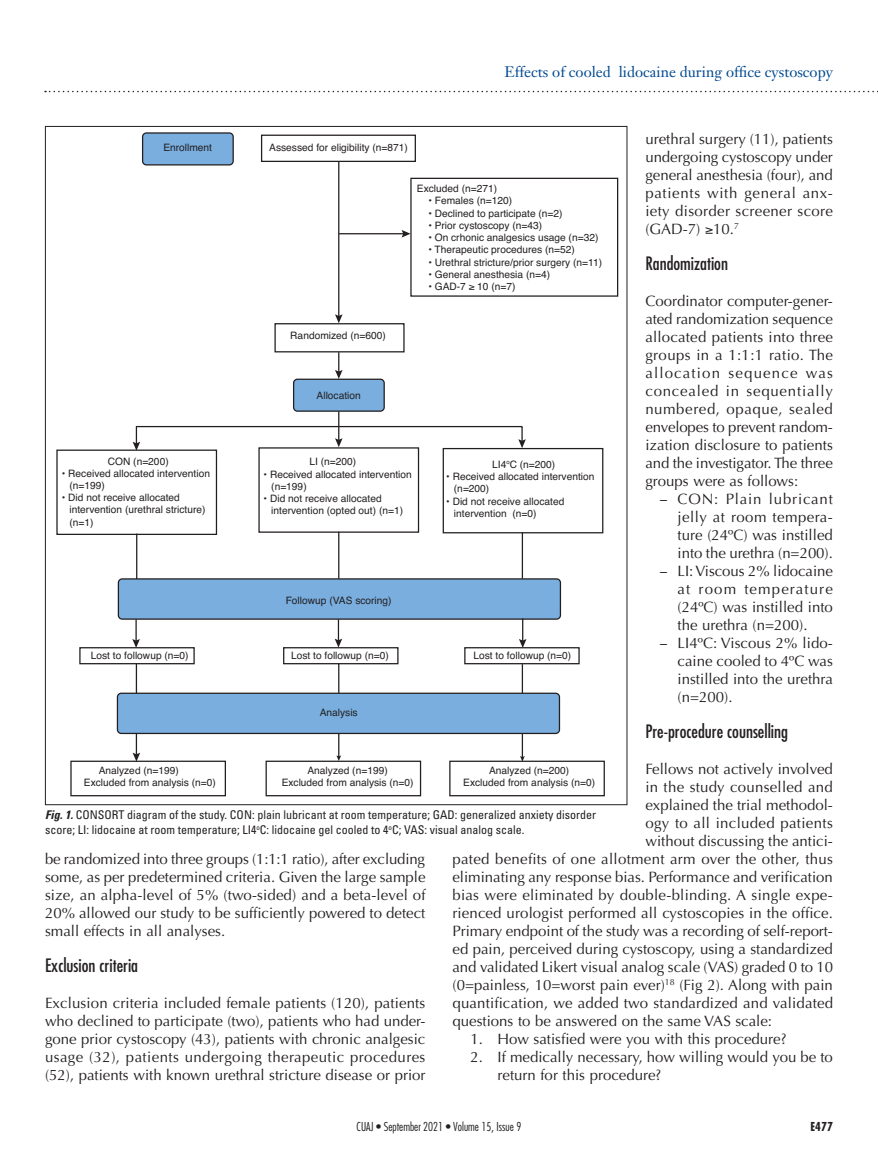
<style>
.page{position:relative;width:878px;height:1175px;background:#fff}
.page>*{position:absolute;margin:0;border:0;box-sizing:border-box;transform-origin:0 0}
.t1{font:condensed 18px "Futura";color:#231f20}
.PJ{font:15px/18px "Optima";color:#231f20;text-align:justify}
.PJ-2{font:15px "Optima";letter-spacing:.02em;color:#231f20}
.RUN{font:15px "Janson Text";color:#014990}
.FIG{font:condensed 12px/14.4px "Univers";color:#231f20}
.t2{font:300 condensed 12px "Futura";color:#231f20}
.t3{font:700 condensed 12px "Futura";color:#231f20}
.t4{font:10.2px/12.3px "Helvetica";color:#231f20}
.s1{font-weight:700;font-style:italic}
</style>
<div class="page">
<svg style="left:45px;top:91px;width:833px;height:1px"></svg>
<div style="left:142px;top:132px;width:92px;height:33px;border:1px solid #231f20;border-radius:4px"></div>
<svg style="left:56px;top:134px;width:563px;height:663px"></svg>
<svg style="left:335px;top:314px;width:7px;height:9px"></svg>
<hr style="left:339px;top:233px;width:65px;height:1px;background:#231f20">
<svg style="left:401px;top:230px;width:9px;height:7px"></svg>
<svg style="left:335px;top:352px;width:7px;height:27px"></svg>
<hr style="left:338px;top:411px;width:1px;height:30px;background:#231f20">
<svg style="left:335px;top:438px;width:7px;height:9px"></svg>
<hr style="left:136px;top:426px;width:386px;height:1px;background:#231f20">
<svg style="left:518px;top:427px;width:8px;height:21px"></svg>
<svg style="left:133px;top:426px;width:7px;height:24px"></svg>
<hr style="left:136px;top:533px;width:1px;height:46px;background:#231f20">
<hr style="left:338px;top:531px;width:1px;height:47px;background:#231f20">
<hr style="left:521px;top:532px;width:2px;height:46px;background:#231f20">
<svg style="left:519px;top:618px;width:7px;height:30px"></svg>
<svg style="left:334px;top:619px;width:8px;height:28px"></svg>
<hr style="left:135px;top:619px;width:2px;height:23px;background:#231f20">
<svg style="left:132px;top:639px;width:8px;height:9px"></svg>
<hr style="left:136px;top:663px;width:1px;height:30px;background:#231f20">
<svg style="left:338px;top:664px;width:2px;height:29px"></svg>
<hr style="left:521px;top:664px;width:2px;height:29px;background:#231f20">
<svg style="left:133px;top:733px;width:7px;height:28px"></svg>
<svg style="left:336px;top:733px;width:5px;height:28px"></svg>
<hr style="left:521px;top:733px;width:2px;height:25px;background:#231f20">
<svg style="left:520px;top:756px;width:4px;height:5px"></svg>
<p class="RUN" style="left:504px;top:62px;width:330px">Effects of cooled lidocaine during office cystoscopy</p>
<p class="PJ" style="left:645px;top:130px;width:189px">urethral surgery (11), patients undergoing cystoscopy under general anesthesia (four), and patients with general anx&shy;iety disorder screener score (GAD-7) ≥10.<sup>7</sup></p>
<h2 class="t1" style="left:645px;top:252px;width:84px">Randomization</h2>
<p class="PJ" style="left:645px;top:292px;width:189px">Coordinator computer-gener&shy;ated randomization sequence allocated patients into three groups in a 1:1:1 ratio. The allocation sequence was concealed in sequentially numbered, opaque, sealed envelopes to prevent random&shy;ization disclosure to patients and the investigator. The three groups were as follows:</p>
<p class="PJ" style="left:677px;top:490px;width:157px">CON: Plain lubricant jelly at room tempera&shy;ture (24ºC) was instilled into the urethra (n=200).</p>
<p class="PJ" style="left:677px;top:562px;width:157px">LI: Viscous 2% lidocaine at room temperature (24ºC) was instilled into the urethra (n=200).</p>
<p class="PJ" style="left:677px;top:634px;width:157px">LI4ºC: Viscous 2% lido&shy;caine cooled to 4ºC was instilled into the urethra (n=200).</p>
<h2 class="t1" style="left:645px;top:720px;width:144px">Pre-procedure counselling</h2>
<p class="PJ" style="left:645px;top:760px;width:189px">Fellows not actively involved</p>
<p class="PJ-2" style="left:645px;top:778px;width:189px">in the study counselled and</p>
<p class="PJ" style="left:645px;top:796px;width:189px">explained the trial methodol-</p>
<p class="PJ-2" style="left:645px;top:814px;width:189px">ogy to all included patients</p>
<p class="PJ" style="left:645px;top:832px;width:189px">without discussing the antici-</p>
<p class="PJ-2" style="left:452px;top:850px;width:382px">pated benefits of one allotment arm over the other, thus</p>
<p class="PJ" style="left:452px;top:868px;width:382px">eliminating any response bias. Performance and verification</p>
<p class="PJ" style="left:452px;top:886px;width:382px">bias were eliminated by double-blinding. A single expe-</p>
<p class="PJ" style="left:452px;top:904px;width:382px">rienced urologist performed all cystoscopies in the office.</p>
<p class="PJ" style="left:452px;top:922px;width:382px">Primary endpoint of the study was a recording of self-report-</p>
<p class="PJ" style="left:452px;top:940px;width:382px">ed pain, perceived during cystoscopy, using a standardized</p>
<p class="PJ" style="left:452px;top:958px;width:382px">and validated Likert visual analog scale (VAS) graded 0 to 10</p>
<p class="PJ" style="left:452px;top:976px;width:382px">(0=painless, 10=worst pain ever)<sup>18</sup> (Fig 2). Along with pain</p>
<p class="PJ" style="left:452px;top:994px;width:382px">quantification, we added two standardized and validated</p>
<p class="PJ" style="left:452px;top:1012px;width:321px">questions to be answered on the same VAS scale:</p>
<p class="PJ" style="left:470px;top:1030px;width:317px">1. How satisfied were you with this procedure?</p>
<p class="PJ" style="left:497px;top:1048px;width:337px;text-indent:-27px">2. If medically necessary, how willing would you be to return for this procedure?</p>
<p class="t4" style="left:269px;top:141px;width:140px">Assessed for eligibility (n=871)</p>
<p class="t4" style="left:163px;top:141px;width:50px">Enrollment</p>
<p class="t4" style="left:417px;top:183px;width:82px">Excluded (n=271)</p>
<p class="t4" style="left:428px;top:195px;width:85px">• Females (n=120)</p>
<p class="t4" style="left:428px;top:207px;width:136px">• Declined to participate (n=2)</p>
<p class="t4" style="left:428px;top:219px;width:115px">• Prior cystoscopy (n=43)</p>
<p class="t4" style="left:428px;top:232px;width:171px">• On crhonic analgesics usage (n=32)</p>
<p class="t4" style="left:428px;top:244px;width:148px">• Therapeutic procedures (n=52)</p>
<p class="t4" style="left:428px;top:256px;width:175px">• Urethral stricture/prior surgery (n=11)</p>
<p class="t4" style="left:428px;top:268px;width:123px">• General anesthesia (n=4)</p>
<p class="t4" style="left:428px;top:281px;width:89px">• GAD-7 ≥ 10 (n=7)</p>
<p class="t4" style="left:290px;top:330px;width:97px">Randomized (n=600)</p>
<p class="t4" style="left:316px;top:389px;width:46px">Allocation</p>
<p class="t4" style="left:108px;top:455px;width:62px">CON (n=200)</p>
<p class="t4" style="left:69px;top:467px;width:142px;text-indent:-8px">• Received allocated intervention (n=199)</p>
<p class="t4" style="left:69px;top:492px;width:138px;text-indent:-8px">• Did not receive allocated intervention (urethral stricture) (n=1)</p>
<p class="t4" style="left:309px;top:456px;width:48px">LI (n=200)</p>
<p class="t4" style="left:271px;top:468px;width:142px;text-indent:-8px">• Received allocated intervention (n=199)</p>
<p class="t4" style="left:271px;top:492px;width:133px;text-indent:-8px">• Did not receive allocated intervention (opted out) (n=1)</p>
<p class="t4" style="left:492px;top:458px;width:65px">LI4<sup>o</sup>C (n=200)</p>
<p class="t4" style="left:454px;top:470px;width:142px;text-indent:-8px">• Received allocated intervention (n=200)</p>
<p class="t4" style="left:454px;top:495px;width:112px;text-indent:-8px">• Did not receive allocated intervention (n=0)</p>
<p class="t4" style="left:286px;top:594px;width:107px">Followup (VAS scoring)</p>
<p class="t4" style="left:91px;top:650px;width:99px">Lost to followup (n=0)</p>
<p class="t4" style="left:291px;top:650px;width:99px">Lost to followup (n=0)</p>
<p class="t4" style="left:473px;top:650px;width:99px">Lost to followup (n=0)</p>
<p class="t4" style="left:320px;top:706px;width:39px">Analysis</p>
<p class="t4" style="left:99px;top:765px;width:82px">Analyzed (n=199)</p>
<p class="t4" style="left:307px;top:765px;width:82px">Analyzed (n=199)</p>
<p class="t4" style="left:489px;top:765px;width:82px">Analyzed (n=200)</p>
<p class="t4" style="left:84px;top:777px;width:133px">Excluded from analysis (n=0)</p>
<p class="t4" style="left:282px;top:777px;width:133px">Excluded from analysis (n=0)</p>
<p class="t4" style="left:463px;top:777px;width:133px">Excluded from analysis (n=0)</p>
<p class="FIG" style="left:45px;top:807px;width:552px"><span class="s1">Fig. 1.</span> CONSORT diagram of the study. CON: plain lubricant at room temperature; GAD: generalized anxiety disorder score; LI: lidocaine at room temperature; LI4<sup>o</sup>C: lidocaine gel cooled to 4<sup>o</sup>C; VAS: visual analog scale.</p>
<p class="PJ" style="left:45px;top:850px;width:382px">be randomized into three groups (1:1:1 ratio), after excluding some, as per predetermined criteria. Given the large sample size, an alpha-level of 5% (two-sided) and a beta-level of 20% allowed our study to be sufficiently powered to detect small effects in all analyses.</p>
<h2 class="t1" style="left:45px;top:954px;width:95px">Exclusion criteria</h2>
<p class="PJ" style="left:45px;top:994px;width:382px">Exclusion criteria included female patients (120), patients who declined to participate (two), patients who had under&shy;gone prior cystoscopy (43), patients with chronic analgesic usage (32), patients undergoing therapeutic procedures (52), patients with known urethral stricture disease or prior</p>
<p class="t2" style="left:356px;top:1118px;width:166px">CUAJ • September 2021 • Volume 15, Issue 9</p>
<p class="t3" style="left:810px;top:1118px;width:24px">E477</p>
</div>
